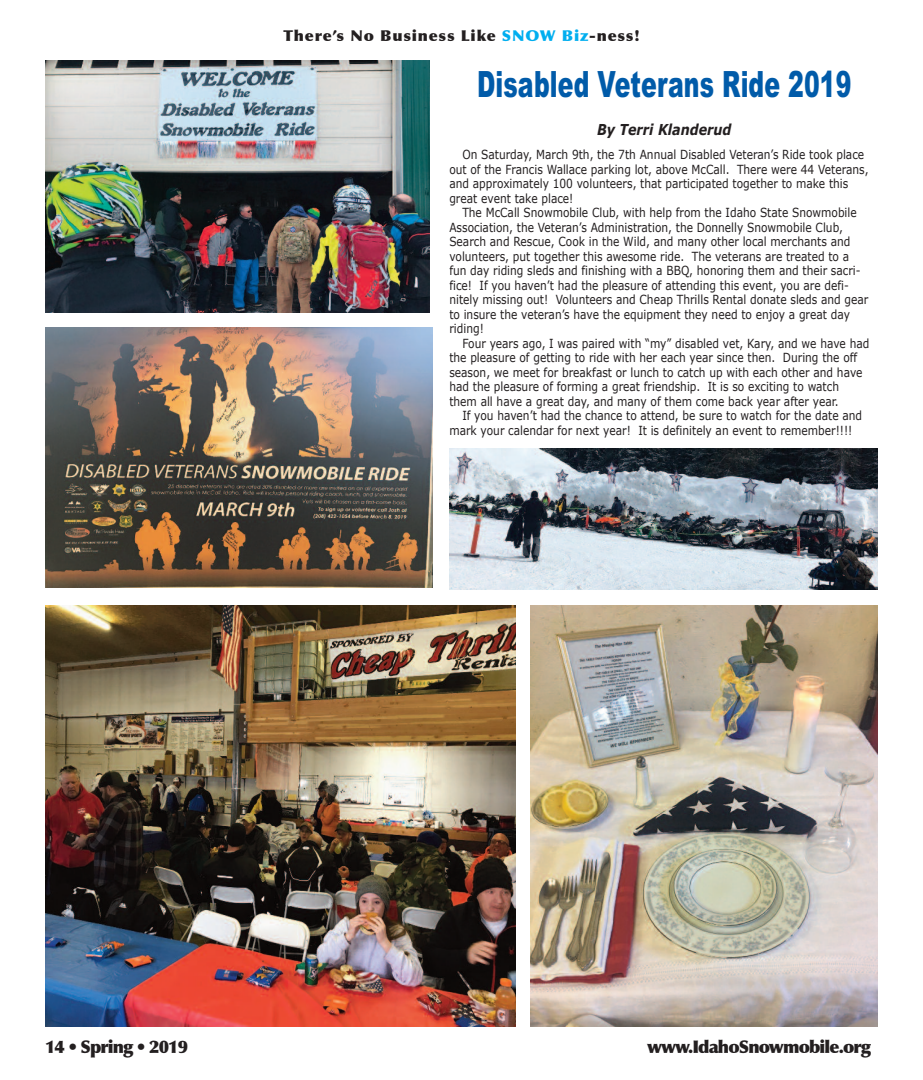
<style>
.page{position:relative;width:923px;height:1080px;background:#fff}
.page>*{position:absolute;margin:0;border:0;box-sizing:border-box;transform-origin:0 0}
.t1{font:900 36.25px "Arial";letter-spacing:.005em;color:#015ba9;scale:.65 1}
.t2{font:900 17.5px "Optima";letter-spacing:-.05em;color:#231f20}
.t3{font:900 15px "Optima";letter-spacing:.05em;color:#231f20;scale:1.05 1}
.t4{font:italic 700 15px "Verdana";color:#231f20;scale:.85 1}
.t5{font:12.5px/14.5px "Verdana";color:#231f20;scale:.85 1}
.s1{color:#00aeef}
</style>
<div class="page">
<img style="left:45px;top:60px;width:384px;height:253px">
<img style="left:45px;top:605px;width:470px;height:421px">
<img style="left:530px;top:605px;width:348px;height:421px">
<img style="left:449px;top:449px;width:429px;height:141px">
<img style="left:45px;top:328px;width:387px;height:260px">
<p class="t3" style="left:283px;top:26px;width:341px">There’s No Business Like <span class="s1">SNOW Biz</span>-ness!</p>
<h1 class="t1" style="left:477px;top:63px;width:577px">Disabled Veterans Ride 2019</h1>
<p class="t4" style="left:597px;top:120px;width:160px">By Terri Klanderud</p>
<p class="t5" style="left:449px;top:147px;width:494px;text-indent:13px">On Saturday, March 9th, the 7th Annual Disabled Veteran’s Ride took place out of the Francis Wallace parking lot, above McCall. There were 44 Veterans, and approximately 100 volunteers, that participated together to make this great event take place!</p>
<p class="t5" style="left:449px;top:205px;width:494px;text-indent:13px">The McCall Snowmobile Club, with help from the Idaho State Snowmobile Association, the Veteran’s Administration, the Donnelly Snowmobile Club, Search and Rescue, Cook in the Wild, and many other local merchants and volunteers, put together this awesome ride. The veterans are treated to a fun day riding sleds and finishing with a BBQ, honoring them and their sacri&shy;fice! If you haven’t had the pleasure of attending this event, you are defi&shy;nitely missing out! Volunteers and Cheap Thrills Rental donate sleds and gear to insure the veteran’s have the equipment they need to enjoy a great day riding!</p>
<p class="t5" style="left:449px;top:335px;width:495px;text-indent:13px">Four years ago, I was paired with “my” disabled vet, Kary, and we have had the pleasure of getting to ride with her each year since then. During the off season, we meet for breakfast or lunch to catch up with each other and have had the pleasure of forming a great friendship. It is so exciting to watch them all have a great day, and many of them come back year after year.</p>
<p class="t5" style="left:449px;top:408px;width:487px;text-indent:13px">If you haven’t had the chance to attend, be sure to watch for the date and mark your calendar for next year! It is definitely an event to remember!!!!</p>
<h2 class="t2" style="left:45px;top:1036px;width:144px">14 • Spring • 2019</h2>
<h2 class="t2" style="left:647px;top:1036px;width:225px">www.IdahoSnowmobile.org</h2>
</div>
